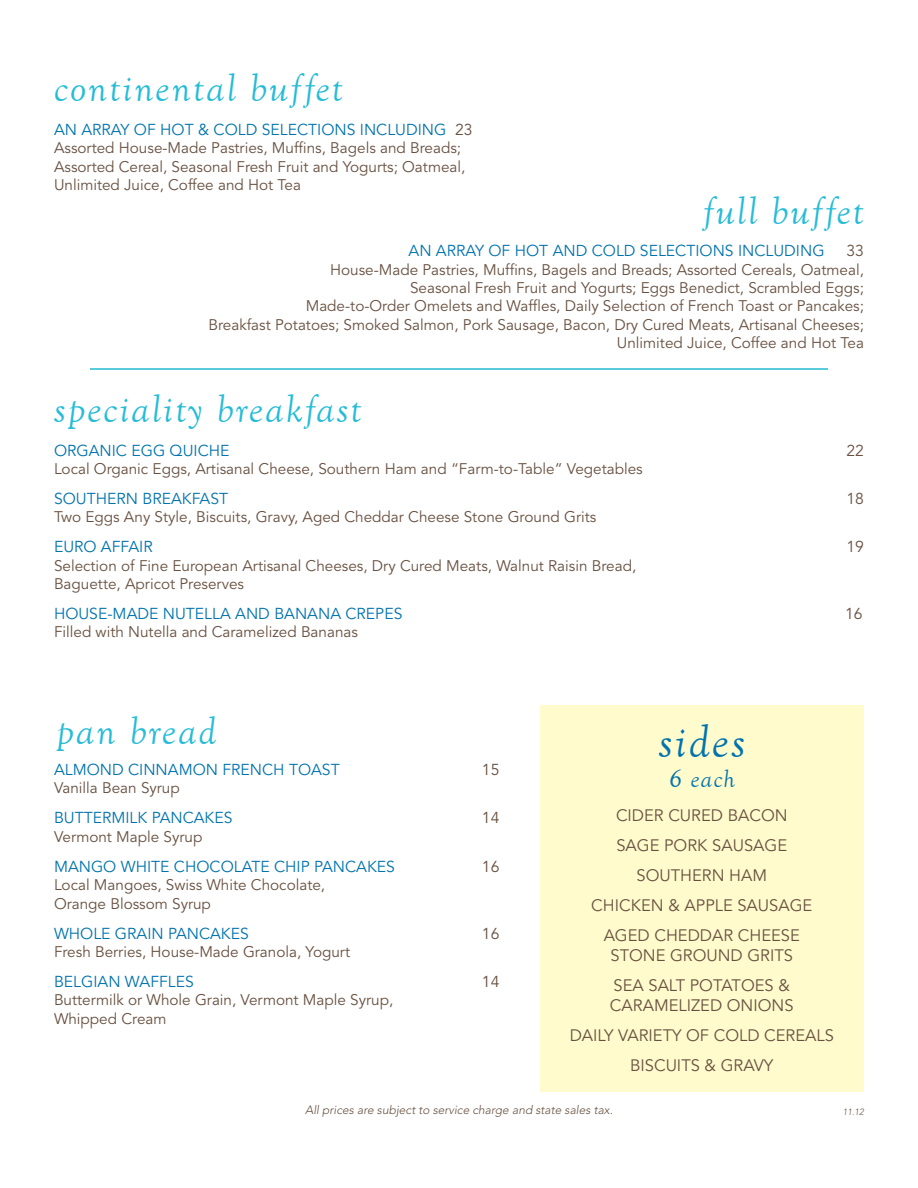
<style>
.page{position:relative;width:918px;height:1188px;background:#fff}
.page>*{position:absolute;margin:0;border:0;box-sizing:border-box;transform-origin:0 0}
.t1{font:italic 48px "Goudy Old Style T";letter-spacing:.05em;color:#0073ae}
.t2{font:italic 40.5px "Goudy Old Style T";letter-spacing:.05em;color:#26bcd7}
.t3{font:italic 25.5px "Goudy Old Style T";color:#0073ae}
.t4{font:16.5px/30px "Avenir";color:#685040;text-align:center}
.t5{font:15.75px "Avenir";color:#0073ae}
.t6{font:15.75px "Avenir";color:#685040}
.t7{font:15.3px/18.3px "Avenir";color:#685040}
.t8{font:italic 300 12px "Avenir";color:#685040}
.t9{font:italic 300 9px "Avenir";color:#685040}
.s1{color:#685040}
</style>
<div class="page">
<div style="left:540px;top:705px;width:324px;height:387px;background:#fffbcc"></div>
<hr style="left:90px;top:368px;width:738px;height:2px;background:#26bcd7">
<h2 class="t2" style="left:54px;top:66px;width:290px">continental buffet</h2>
<p class="t5" style="left:54px;top:121px;width:420px">An array of Hot &amp; Cold Selections including <span class="s1">23</span></p>
<p class="t7" style="left:54px;top:139px;width:413px">Assorted House-Made Pastries, Muffins, Bagels and Breads;<br>Assorted Cereal, Seasonal Fresh Fruit and Yogurts; Oatmeal,<br>U nlimited Juice, Coffee and Hot Tea</p>
<h2 class="t2" style="left:703px;top:189px;width:162px">full buffet</h2>
<p class="t5" style="left:409px;top:242px;width:418px">An array of Hot and Cold Selections including</p>
<p class="t6" style="left:846px;top:242px;width:19px">33</p>
<p class="t7" style="left:208px;top:261px;width:657px;text-align:right">House-Made Pastries, Muffins, Bagels and Breads; Assorted Cereals, Oatmeal,<br>Seasonal Fresh Fruit and Yogurts; Eggs Benedict, Scrambled Eggs;<br>Made-to-Order Omelets and Waffles, Daily Selection of French Toast or Pancakes;<br>Breakfast Potatoes; Smoked Salmon, Pork Sausage, Bacon, Dry Cured Meats, Artisanal Cheeses; U nlimited Juice, Coffee and Hot Tea</p>
<h2 class="t2" style="left:54px;top:387px;width:309px">speciality breakfast</h2>
<p class="t5" style="left:54px;top:441px;width:177px">Organic Egg Quich e</p>
<p class="t6" style="left:846px;top:441px;width:19px">22</p>
<p class="t7" style="left:54px;top:460px;width:590px">Local Organic Eggs, Artisanal Cheese, Southern Ham and “Farm-to-Table” Vegetables</p>
<p class="t5" style="left:54px;top:490px;width:176px">South ern Breakfast</p>
<p class="t6" style="left:846px;top:490px;width:19px">18</p>
<p class="t7" style="left:54px;top:508px;width:544px">Two Eggs Any Style, Biscuits, Gravy, Aged Cheddar Cheese Stone Ground Grits</p>
<p class="t5" style="left:54px;top:538px;width:100px">Euro Affair</p>
<p class="t6" style="left:846px;top:538px;width:19px">19</p>
<p class="t7" style="left:54px;top:557px;width:584px">Selection of Fine European Artisanal Cheeses, Dry Cured Meats, Walnut Raisin Bread,<br>Baguette, Apricot Preserves</p>
<p class="t5" style="left:54px;top:605px;width:350px">House-Made N utella and Banana Crepes</p>
<p class="t6" style="left:845px;top:605px;width:19px">16</p>
<p class="t7" style="left:54px;top:623px;width:306px">Filled with N utella and Caramelized Bananas</p>
<h2 class="t2" style="left:57px;top:709px;width:161px">pan bread</h2>
<p class="t5" style="left:54px;top:761px;width:287px">almond cinnamon French Toast</p>
<p class="t6" style="left:482px;top:761px;width:19px">15</p>
<p class="t7" style="left:54px;top:779px;width:127px">Vanilla Bean Syrup</p>
<p class="t5" style="left:54px;top:809px;width:180px">Butterm ilk Pancakes</p>
<p class="t6" style="left:482px;top:809px;width:19px">14</p>
<p class="t7" style="left:54px;top:828px;width:150px">Vermont Maple Syrup</p>
<p class="t5" style="left:54px;top:857px;width:343px">Mango Wh ite Ch ocolate Ch ip Pancakes</p>
<p class="t6" style="left:482px;top:857px;width:19px">16</p>
<p class="t7" style="left:54px;top:876px;width:273px">Local Mangoes, Swiss White Chocolate,<br>Orange Blossom Syrup</p>
<p class="t5" style="left:54px;top:924px;width:197px">Wh ole Grain Pancakes</p>
<p class="t6" style="left:482px;top:924px;width:19px">16</p>
<p class="t7" style="left:54px;top:943px;width:298px">Fresh Berries, House-Made Granola, Yogurt</p>
<p class="t5" style="left:54px;top:972px;width:141px">Belgian Waffles</p>
<p class="t6" style="left:482px;top:972px;width:19px">14</p>
<p class="t7" style="left:54px;top:991px;width:341px">Buttermilk or Whole Grain, Vermont Maple Syrup,<br>Whipped Cream</p>
<h1 class="t1" style="left:659px;top:715px;width:88px">sides</h1>
<h3 class="t3" style="left:669px;top:765px;width:67px">6 each</h3>
<p class="t4" style="left:591px;top:801px;width:223px">Cider Cured Bacon<br>Sage Pork Sausage<br>South ern Ham<br>Ch icken &amp; Apple Sausage<br>Aged Ch eddar Ch eese</p>
<p class="t4" style="left:611px;top:941px;width:184px;text-align:left">Stone Ground Grits<br>Sea Salt Potatoes &amp;</p>
<p class="t4" style="left:570px;top:991px;width:266px">Caram elized Onions<br>Daily Variety of Cold Cereals<br>Biscuits &amp; Gravy</p>
<p class="t8" style="left:305px;top:1103px;width:309px">All prices are subject to service charge and state sales tax.</p>
<p class="t9" style="left:843px;top:1106px;width:23px">11.12</p>
</div>
